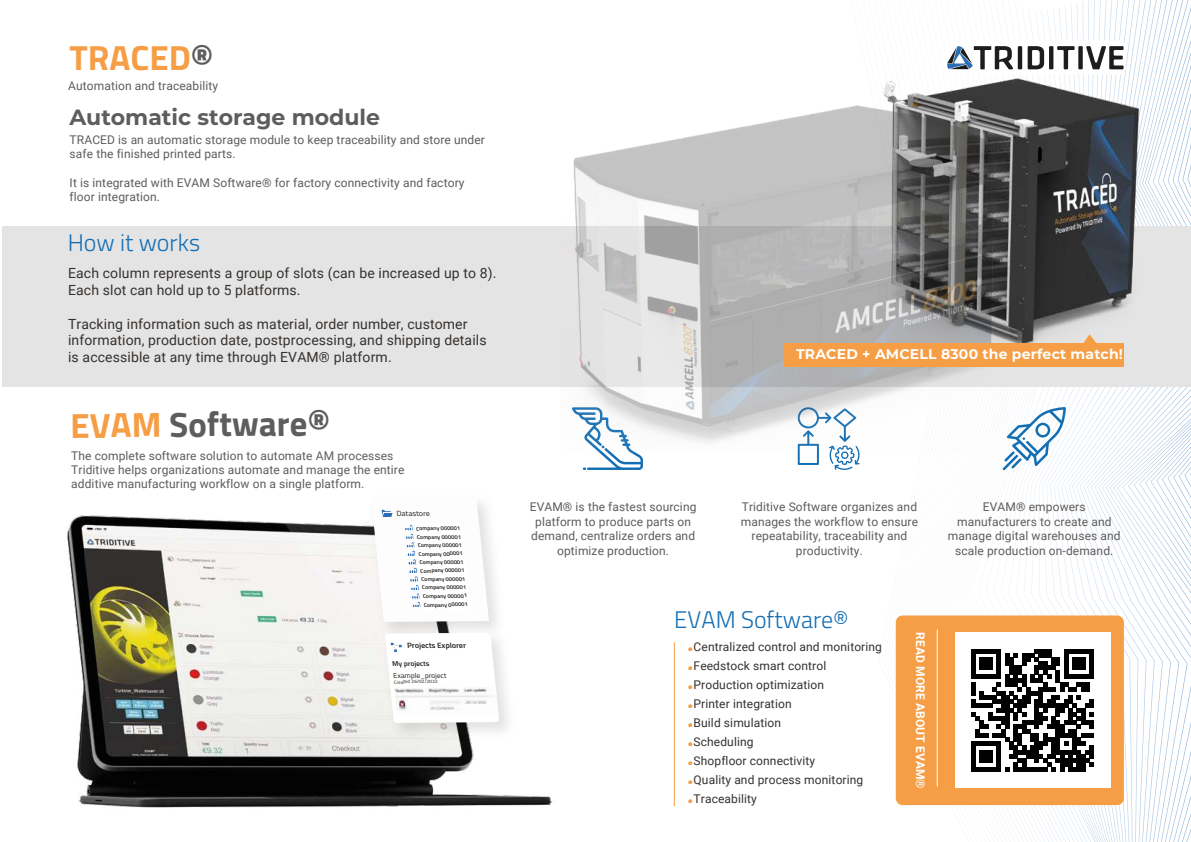
<style>
.page{position:relative;width:1191px;height:842px;background:#fff}
.page>*{position:absolute;margin:0;border:0;box-sizing:border-box;transform-origin:0 0}
.t1{font:700 34.9px "Titillium Web";color:#5e5c5c}
.t2{font:700 34.9px "Titillium Web";color:#f59e46}
.t3{font:300 24px "Titillium Web";color:#136eb4}
.t4{font:700 22px "Montserrat";color:#5e5c5c}
.t5{font:14px/16.8px "Roboto";letter-spacing:.01em;color:#34312e}
.t6{font:700 14px "Montserrat";letter-spacing:.015em;color:#fff}
.t7{font:12px/14.4px "Roboto";letter-spacing:.01em;color:#5e5c5c;text-align:center}
.t8{font:12px/19px "Roboto";letter-spacing:.01em;color:#34312e}
.t9{font:700 12px "Roboto";letter-spacing:.01em;color:#fff}
.t10{font:600 7.6px "Titillium Web";color:#1d1d1b;scale:1.06 1}
.t11{font:7.5px "Titillium Web";color:#1d1d1b;scale:1.06 1}
.t12{font:7px "Titillium Web";color:#1d1d1b;scale:1.06 1}
.t13{font:600 7px "Titillium Web";color:#1d1d1b;scale:1.06 1}
.t14{font:5.9px "Titillium Web";color:#1d1d1b;scale:1.06 1}
.t15{font:600 5.5px "Titillium Web";color:#1d1d1b;scale:1.06 1}
.t16{font:4.7px "Titillium Web";color:#1d1d1b;scale:1.06 1}
.s1{color:#5e5c5c}
.s2{color:#f59e46}
.s3{font-family:"Montserrat";font-weight:700;font-style:italic;font-size:20px;color:#f59e46}
</style>
<div class="page">
<svg style="left:1187px;top:0;width:4px;height:842px"></svg>
<svg style="left:1181px;top:0;width:6px;height:842px"></svg>
<svg style="left:1174px;top:0;width:7px;height:842px"></svg>
<svg style="left:1167px;top:0;width:7px;height:842px"></svg>
<svg style="left:1160px;top:0;width:7px;height:842px"></svg>
<svg style="left:1154px;top:0;width:6px;height:842px"></svg>
<svg style="left:1147px;top:0;width:7px;height:842px"></svg>
<svg style="left:1140px;top:0;width:7px;height:842px"></svg>
<svg style="left:1134px;top:0;width:6px;height:842px"></svg>
<svg style="left:1127px;top:0;width:7px;height:842px"></svg>
<svg style="left:1124px;top:16px;width:3px;height:826px"></svg>
<svg style="left:954px;top:40px;width:172px;height:32px"></svg>
<div style="left:2px;top:226px;width:1189px;height:161px;background:#e5e4e4"></div>
<img style="left:67px;top:515px;width:486px;height:293px">
<div style="left:895px;top:615px;width:228px;height:190px;background:#f59e46;border-radius:7px"></div>
<hr style="left:936px;top:629px;width:1px;height:157px;background:#fff">
<hr style="left:674px;top:642px;width:1px;height:164px;background:#f59e46">
<img style="left:363px;top:515px;width:159px;height:231px">
<svg style="left:385px;top:633px;width:114px;height:90px"></svg>
<img style="left:394px;top:687px;width:104px;height:27px">
<svg style="left:371px;top:501px;width:118px;height:121px"></svg>
<svg style="left:582px;top:452px;width:61px;height:18px"></svg>
<svg style="left:1002px;top:407px;width:64px;height:63px"></svg>
<svg style="left:797px;top:452px;width:63px;height:18px"></svg>
<div style="left:954px;top:632px;width:156px;height:156px;background:#fff"></div>
<svg style="left:971px;top:649px;width:122px;height:122px"></svg>
<img style="left:1009px;top:72px;width:144px;height:271px">
<img style="left:571px;top:52px;width:438px;height:400px">
<div style="left:785px;top:343px;width:339px;height:24px;background:#f59e46"></div>
<svg style="left:1080px;top:334px;width:19px;height:9px"></svg>
<h1 class="t2" style="left:69px;top:31px;width:146px">TRACED<span class="s1">®</span></h1>
<p class="t7" style="left:68px;top:78px;width:151px">Automation and traceability</p>
<h3 class="t4" style="left:69px;top:101px;width:312px">Automatic storage module</h3>
<p class="t7" style="left:70px;top:132px;width:417px;text-align:left">TRACED is an automatic storage module to keep traceability and store under safe the finished printed parts.</p>
<p class="t7" style="left:70px;top:175px;width:396px;text-align:left">It is integrated with EVAM Software® for factory connectivity and factory floor integration.</p>
<h2 class="t3" style="left:68px;top:226px;width:134px">How it works</h2>
<p class="t5" style="left:68px;top:264px;width:430px">Each column represents a group of slots (can be increased up to 8).<br>Each slot can hold up to 5 platforms.</p>
<p class="t5" style="left:68px;top:315px;width:420px">Tracking information such as material, order number, customer information, production date, postprocessing, and shipping details is accessible at any time through EVAM® platform.</p>
<h1 class="t1" style="left:70px;top:400px;width:261px;rotate:-1deg"><span class="s2">EVAM</span> Software®</h1>
<p class="t7" style="left:71px;top:448px;width:335px;text-align:left">The complete software solution to automate AM processes<br>Triditive helps organizations automate and manage the entire additive manufacturing workflow on a single platform.</p>
<p class="t11" style="left:397px;top:508px;width:34px">Datastore</p>
<p class="t14" style="left:416px;top:532px;width:42px">Empresa 00002</p>
<p class="t14" style="left:417px;top:540px;width:42px">Empresa 00003</p>
<p class="t14" style="left:418px;top:549px;width:42px">Empresa 00004</p>
<p class="t14" style="left:419px;top:557px;width:42px">Empresa 00005</p>
<p class="t14" style="left:420px;top:566px;width:42px">Empresa 00006</p>
<p class="t14" style="left:421px;top:574px;width:42px">Empresa 00007</p>
<p class="t14" style="left:422px;top:583px;width:42px">Empresa 00008</p>
<p class="t14" style="left:422px;top:591px;width:42px">Empresa 00009</p>
<p class="t14" style="left:423px;top:600px;width:42px">Empresa 00010</p>
<p class="t14" style="left:416px;top:523px;width:42px">Empresa 00001</p>
<p class="t15" style="left:416px;top:524px;width:44px">Company 000001</p>
<p class="t15" style="left:417px;top:533px;width:44px">Company 000001</p>
<p class="t15" style="left:418px;top:541px;width:44px">Company 000001</p>
<p class="t15" style="left:419px;top:549px;width:44px">Company 000001</p>
<p class="t15" style="left:420px;top:558px;width:44px">Company 000001</p>
<p class="t15" style="left:420px;top:566px;width:44px">Company 000001</p>
<p class="t15" style="left:421px;top:575px;width:44px">Company 000001</p>
<p class="t15" style="left:422px;top:583px;width:44px">Company 000001</p>
<p class="t15" style="left:423px;top:592px;width:44px">Company 000001</p>
<p class="t15" style="left:424px;top:600px;width:44px">Company 000001</p>
<p class="t10" style="left:407px;top:640px;width:58px">Projects Explorer</p>
<p class="t13" style="left:392px;top:658px;width:38px">My projects</p>
<p class="t12" style="left:393px;top:670px;width:53px">Example_project</p>
<p class="t16" style="left:394px;top:678px;width:43px">Created 26/02/2022</p>
<p class="t6" style="left:796px;top:344px;width:328px">TRACED + AMCELL 8300 the perfect match!</p>
<p class="t7" style="left:530px;top:499px;width:168px">EVAM® is the fastest sourcing platform to produce parts on demand, centralize orders and optimize production.</p>
<p class="t7" style="left:741px;top:499px;width:179px">Triditive Software organizes and manages the workflow to ensure repeatability, traceability and productivity.</p>
<p class="t7" style="left:948px;top:499px;width:174px">EVAM® empowers manufacturers to create and manage digital warehouses and scale production on-demand.</p>
<h2 class="t3" style="left:674px;top:602px;width:176px">EVAM Software®</h2>
<p class="t8" style="left:688px;top:637px;width:195px"><span class="s3">.</span>Centralized control and monitoring <span class="s3">.</span>Feedstock smart control <span class="s3">.</span>Production optimization<br><span class="s3">.</span>Printer integration<br><span class="s3">.</span>Build simulation<br><span class="s3">.</span>Scheduling<br><span class="s3">.</span>Shopfloor connectivity<br><span class="s3">.</span>Quality and process monitoring <span class="s3">.</span>Traceability</p>
<p class="t9" style="left:929px;top:632px;width:158px;rotate:90deg">READ MORE ABOUT EVAM®</p>
</div>
